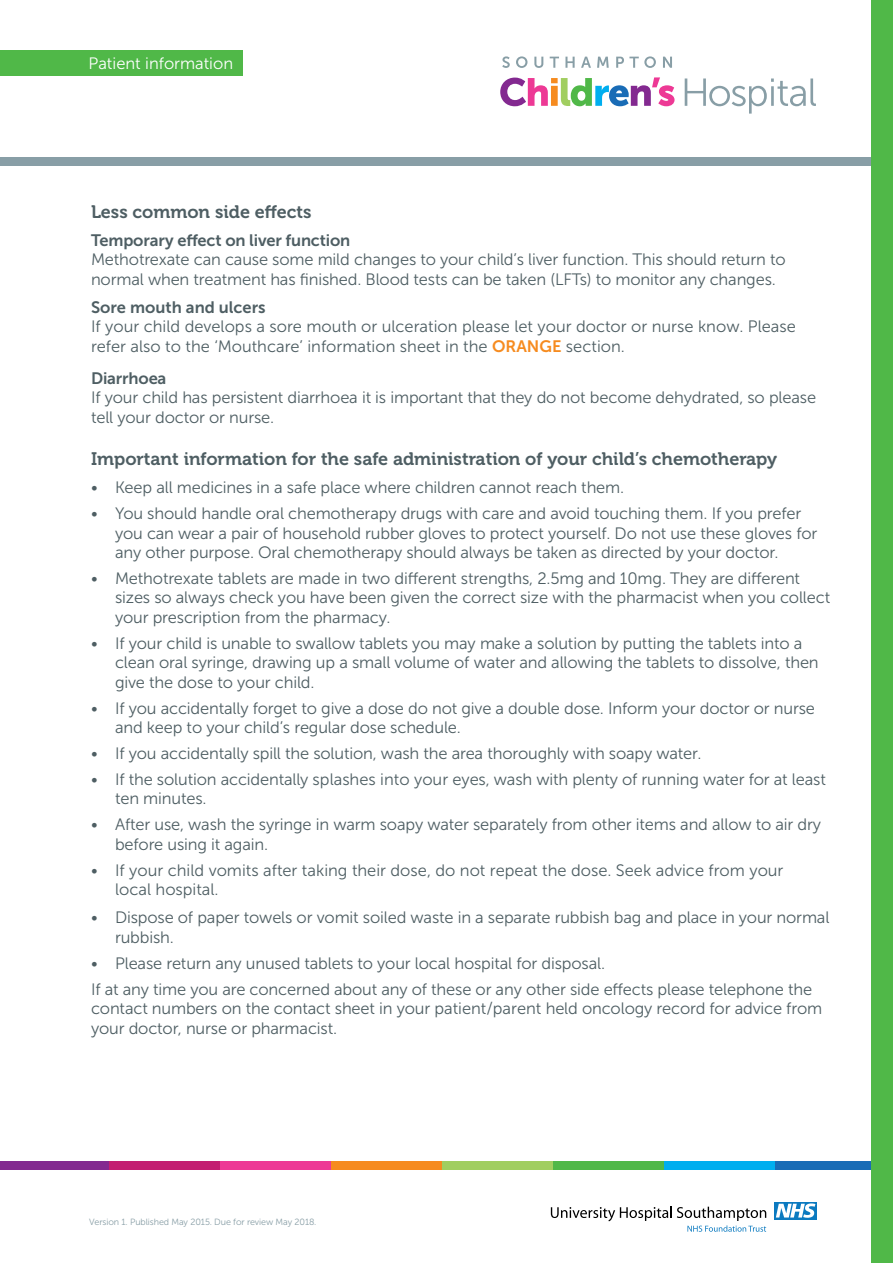
<style>
.page{position:relative;width:893px;height:1263px;background:#fff}
.page>*{position:absolute;margin:0;border:0;box-sizing:border-box;transform-origin:0 0}
.t1{font:18px "Museo 700";color:#4e5e63}
.t2{font:16.5px/19.5px "Museo Sans 300";letter-spacing:-.01em;color:#4e5e63}
.t3{font:16.5px "Museo Sans 700";letter-spacing:-.01em;color:#4e5e63}
.t4{font:16.5px "Museo Sans 300";color:#fff}
.t5{font:9px "Museo Sans 300";letter-spacing:-.01em;color:#889ea6}
.s1{font-family:"Museo Sans 700";color:#f68b1f}
</style>
<div class="page">
<div style="left:0;top:157px;width:893px;height:9px;background:#889ea6"></div>
<div style="left:0;top:50px;width:243px;height:26px;background:#50b848"></div>
<div style="left:774px;top:1161px;width:119px;height:9px;background:#196cb6"></div>
<div style="left:663px;top:1161px;width:112px;height:9px;background:#00aeef"></div>
<div style="left:552px;top:1161px;width:112px;height:9px;background:#50b848"></div>
<div style="left:441px;top:1161px;width:112px;height:9px;background:#a1ce60"></div>
<div style="left:330px;top:1161px;width:112px;height:9px;background:#f68b1f"></div>
<div style="left:219px;top:1161px;width:112px;height:9px;background:#ed3995"></div>
<div style="left:108px;top:1161px;width:112px;height:9px;background:#c31e71"></div>
<div style="left:0;top:1161px;width:109px;height:9px;background:#832990"></div>
<div style="left:872px;top:0;width:21px;height:1263px;background:#50b848"></div>
<svg style="left:500px;top:77px;width:174px;height:29px"></svg>
<svg style="left:685px;top:78px;width:131px;height:36px"></svg>
<svg style="left:502px;top:56px;width:8px;height:12px"></svg>
<svg style="left:516px;top:56px;width:11px;height:12px"></svg>
<svg style="left:534px;top:57px;width:9px;height:11px"></svg>
<svg style="left:550px;top:57px;width:9px;height:11px"></svg>
<svg style="left:565px;top:57px;width:10px;height:11px"></svg>
<svg style="left:581px;top:57px;width:10px;height:11px"></svg>
<svg style="left:597px;top:57px;width:12px;height:11px"></svg>
<svg style="left:616px;top:56px;width:40px;height:12px"></svg>
<svg style="left:663px;top:57px;width:9px;height:11px"></svg>
<div style="left:775px;top:1202px;width:42px;height:17px;background:#0b7ac0"></div>
<svg style="left:776px;top:1203px;width:39px;height:15px"></svg>
<svg style="left:551px;top:1207px;width:215px;height:25px"></svg>
<p class="t4" style="left:89px;top:54px;width:146px">Patient information</p>
<p class="t1" style="left:91px;top:201px;width:222px">Less common side effects</p>
<p class="t3" style="left:91px;top:231px;width:261px">Temporary effect on liver function</p>
<p class="t2" style="left:91px;top:250px;width:696px">Methotrexate can cause some mild changes to your child’s liver function. This should return to normal when treatment has finished. Blood tests can be taken (LFTs) to monitor any changes.</p>
<p class="t3" style="left:91px;top:298px;width:176px">Sore mouth and ulcers</p>
<p class="t2" style="left:91px;top:317px;width:706px">If your child develops a sore mouth or ulceration please let your doctor or nurse know. Please refer also to the ‘Mouthcare’ information sheet in the <span class="s1">ORANGE</span> section.</p>
<p class="t3" style="left:91px;top:369px;width:77px">Diarrhoea</p>
<p class="t2" style="left:91px;top:388px;width:727px">If your child has persistent diarrhoea it is important that they do not become dehydrated, so please tell your doctor or nurse.</p>
<p class="t1" style="left:91px;top:449px;width:688px">Important information for the safe administration of your child’s chemotherapy</p>
<p class="t2" style="left:91px;top:478px;width:535px">• Keep all medicines in a safe place where children cannot reach them.</p>
<p class="t2" style="left:115px;top:504px;width:704px;text-indent:-24px">• You should handle oral chemotherapy drugs with care and avoid touching them. If you prefer you can wear a pair of household rubber gloves to protect yourself. Do not use these gloves for any other purpose. Oral chemotherapy should always be taken as directed by your doctor.</p>
<p class="t2" style="left:115px;top:569px;width:717px;text-indent:-24px">• Methotrexate tablets are made in two different strengths, 2.5mg and 10mg. They are different sizes so always check you have been given the correct size with the pharmacist when you collect your prescription from the pharmacy.</p>
<p class="t2" style="left:115px;top:633px;width:705px;text-indent:-24px">• If your child is unable to swallow tablets you may make a solution by putting the tablets into a clean oral syringe, drawing up a small volume of water and allowing the tablets to dissolve, then give the dose to your child.</p>
<p class="t2" style="left:115px;top:698px;width:701px;text-indent:-24px">• If you accidentally forget to give a dose do not give a double dose. Inform your doctor or nurse and keep to your child’s regular dose schedule.</p>
<p class="t2" style="left:91px;top:744px;width:612px">• If you accidentally spill the solution, wash the area thoroughly with soapy water.</p>
<p class="t2" style="left:115px;top:770px;width:712px;text-indent:-24px">• If the solution accidentally splashes into your eyes, wash with plenty of running water for at least ten minutes.</p>
<p class="t2" style="left:115px;top:815px;width:707px;text-indent:-24px">• After use, wash the syringe in warm soapy water separately from other items and allow to air dry before using it again.</p>
<p class="t2" style="left:115px;top:860px;width:670px;text-indent:-24px">• If your child vomits after taking their dose, do not repeat the dose. Seek advice from your local hospital.</p>
<p class="t2" style="left:115px;top:908px;width:716px;text-indent:-24px">• Dispose of paper towels or vomit soiled waste in a separate rubbish bag and place in your normal rubbish.</p>
<p class="t2" style="left:91px;top:950px;width:723px;line-height:25.8px">• Please return any unused tablets to your local hospital for disposal.<br>If at any time you are concerned about any of these or any other side effects please telephone the</p>
<p class="t2" style="left:91px;top:999px;width:733px">contact numbers on the contact sheet in your patient/parent held oncology record for advice from your doctor, nurse or pharmacist.</p>
<p class="t5" style="left:89px;top:1217px;width:229px">Version 1. Published May 2015. Due for review May 2018.</p>
</div>
